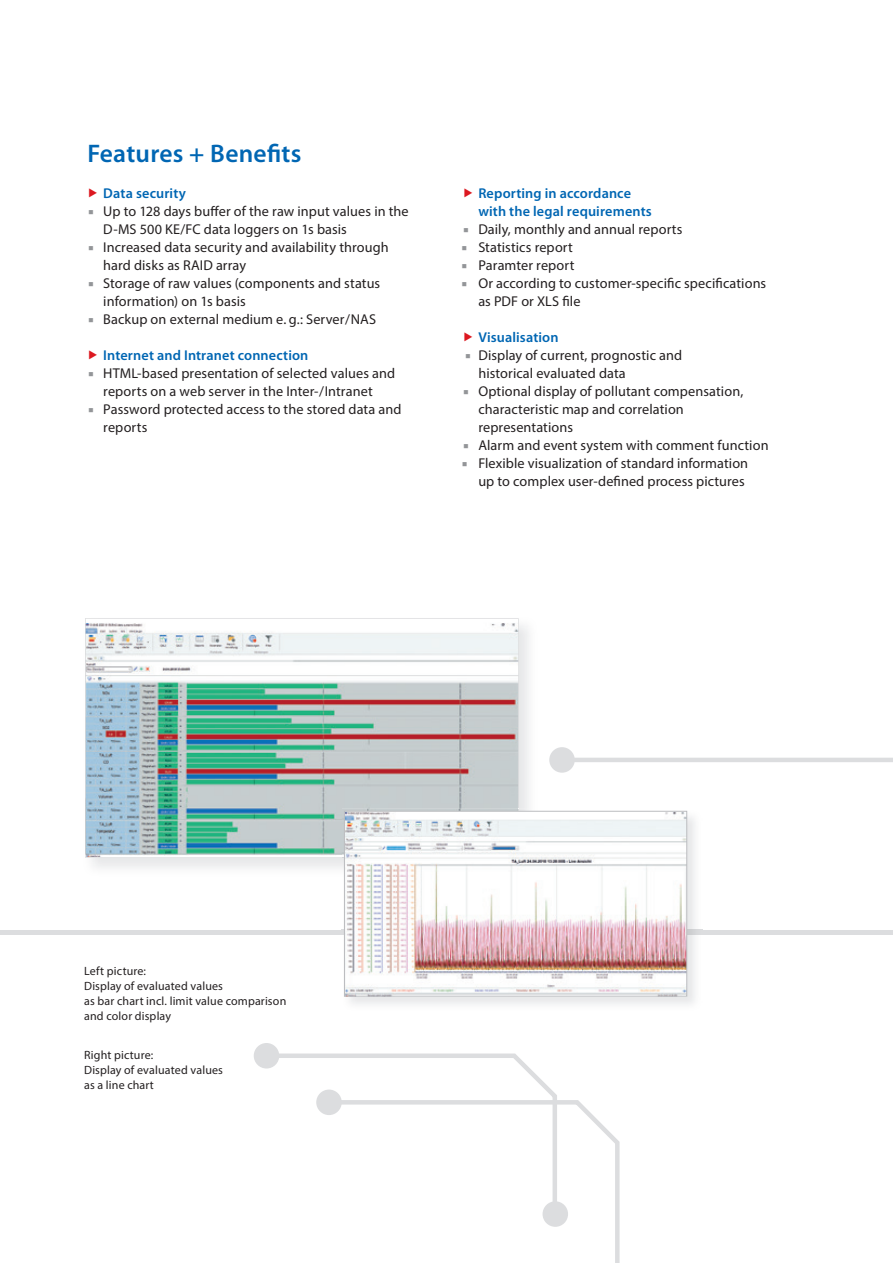
<style>
.page{position:relative;width:893px;height:1263px;background:#fff}
.page>*{position:absolute;margin:0;border:0;box-sizing:border-box;transform-origin:0 0}
.t1{font:600 25.5px "Myriad Pro";letter-spacing:.01em;color:#0166b3}
.t2{font:14.25px/18px "Myriad Pro";letter-spacing:.005em;color:#231f20}
.t3{font:600 14.25px/18px "Myriad Pro";letter-spacing:.01em;color:#0166b3}
.t4{font:12px/15px "Myriad Pro";letter-spacing:.01em;color:#231f20}
.s1{color:#939598}
</style>
<div class="page">
<div style="left:254px;top:1043px;width:25px;height:25px;background:#dcdddf;border-radius:50%"></div>
<svg style="left:262px;top:1051px;width:295px;height:63px"></svg>
<div style="left:316px;top:1089px;width:26px;height:26px;background:#dcdddf;border-radius:50%"></div>
<svg style="left:325px;top:1098px;width:295px;height:165px"></svg>
<svg style="left:85px;top:618px;width:434px;height:239px"></svg>
<div style="left:549px;top:747px;width:26px;height:26px;background:#dcdddf;border-radius:50%"></div>
<hr style="left:562px;top:758px;width:331px;height:4px;background:#dcdddf">
<hr style="left:0;top:930px;width:893px;height:4px;background:#dcdddf">
<img style="left:342px;top:810px;width:360px;height:194px">
<img style="left:342px;top:809px;width:177px;height:48px">
<img style="left:346px;top:813px;width:339px;height:181px">
<div style="left:344px;top:811px;width:343px;height:185px;border:1px solid #bcbdc0"></div>
<h1 class="t1" style="left:87px;top:137px;width:215px">Features + Benefits</h1>
<p class="t3" style="left:103px;top:184px;width:84px">Data security</p>
<p class="t2" style="left:103px;top:202px;width:307px;text-indent:-15px"><span class="s1">○</span> Up to 128 days buffer of the raw input values in the<br>D-MS 500 KE/FC data loggers on 1s basis</p>
<p class="t2" style="left:103px;top:238px;width:287px;text-indent:-15px"><span class="s1">○</span> Increased data security and availability through hard disks as RAID array</p>
<p class="t2" style="left:103px;top:274px;width:278px;text-indent:-15px"><span class="s1">○</span> Storage of raw values (components and status information) on 1s basis</p>
<p class="t2" style="left:88px;top:310px;width:290px"><span class="s1">○</span> Backup on external medium e. g.: Server / NAS</p>
<p class="t3" style="left:103px;top:346px;width:207px">Internet and Intranet connection</p>
<p class="t2" style="left:88px;top:364px;width:309px;text-align:center"><span class="s1">○</span> HTML-based presentation of selected values and reports on a web server in the Inter- / Intranet</p>
<p class="t2" style="left:103px;top:400px;width:300px;text-indent:-15px"><span class="s1">○</span> Password protected access to the stored data and reports</p>
<p class="t3" style="left:478px;top:184px;width:175px">Reporting in accordance with the legal requirements</p>
<p class="t2" style="left:463px;top:220px;width:221px"><span class="s1">○</span> Daily, monthly and annual reports</p>
<p class="t2" style="left:461px;top:238px;width:113px"><span class="s1">○</span> Statistics report</p>
<p class="t2" style="left:461px;top:256px;width:115px"><span class="s1">○</span> Paramter report</p>
<p class="t2" style="left:478px;top:274px;width:289px;text-indent:-17px"><span class="s1">○</span> Or according to customer-specific specifications as PDF or XLS file</p>
<p class="t3" style="left:478px;top:328px;width:82px">Visualisation</p>
<p class="t2" style="left:478px;top:346px;width:205px;text-indent:-13px"><span class="s1">○</span> Display of current, prognostic and historical evaluated data</p>
<p class="t2" style="left:478px;top:382px;width:266px;text-indent:-15px"><span class="s1">○</span> Optional display of pollutant compensation, characteristic map and correlation representations</p>
<p class="t2" style="left:463px;top:436px;width:307px"><span class="s1">○</span> Alarm and event system with comment function</p>
<p class="t2" style="left:462px;top:454px;width:288px;text-align:right"><span class="s1">○</span> Flexible visualization of standard information up to complex user-defined process pictures</p>
<p class="t4" style="left:84px;top:963px;width:204px">Left picture:<br>Display of evaluated values<br>as bar chart incl. limit value comparison and color display</p>
<p class="t4" style="left:84px;top:1047px;width:140px">Right picture:<br>Display of evaluated values as a line chart</p>
</div>
